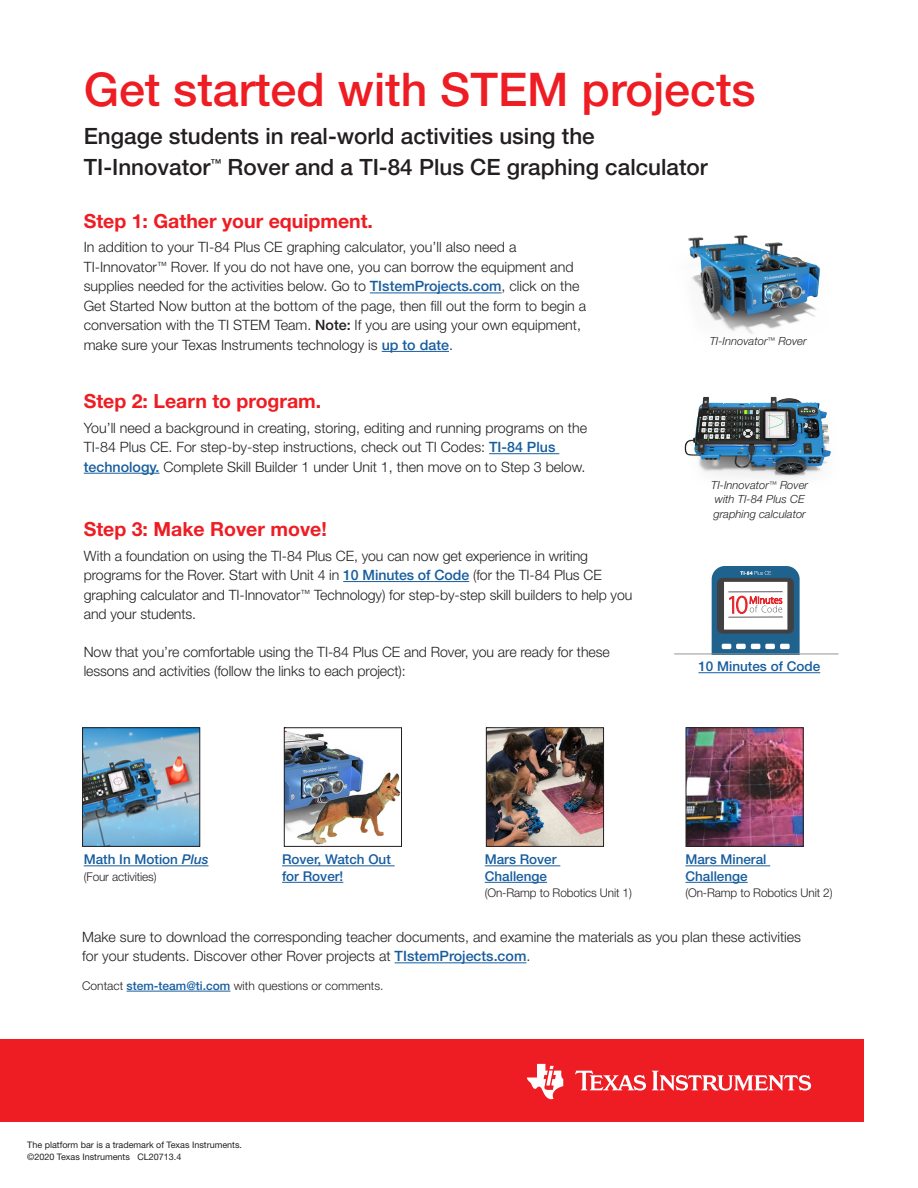
<style>
.page{position:relative;width:918px;height:1188px;background:#fff}
.page>*{position:absolute;margin:0;border:0;box-sizing:border-box;transform-origin:0 0}
.t1{font:500 46.5px "Helvetica Neue LT Std";color:#ee1d23}
.t2{font:500 22.5px/31.5px "Helvetica Neue LT Std";color:#231f20}
.t3{font:700 19.5px "Helvetica Neue LT Std";color:#ee1d23}
.t4{font:300 14.25px/19.5px "Helvetica Neue LT Std";color:#231f20}
.t5{font:500 13.5px/16.5px "Helvetica Neue LT Std";color:#175d9e}
.t6{font:300 12px "Helvetica Neue LT Std";letter-spacing:-.01em;color:#231f20}
.t7{font:italic 300 11.25px/14.2px "Helvetica Neue LT Std";color:#231f20}
.t8{font:9px/12px "Helvetica Neue LT Std";color:#231f20}
.s1{font-weight:500;color:#175d9e}
.s2{font-weight:500}
.s3{font-style:italic}
</style>
<div class="page">
<div style="left:0;top:1040px;width:864px;height:82px;background:#ee1d23"></div>
<svg style="left:575px;top:1071px;width:71px;height:20px"></svg>
<svg style="left:527px;top:1064px;width:36px;height:35px"></svg>
<svg style="left:652px;top:1071px;width:159px;height:20px"></svg>
<hr style="left:370px;top:293px;width:132px;height:1px;background:#175d9e">
<hr style="left:382px;top:351px;width:67px;height:1px;background:#175d9e">
<hr style="left:489px;top:453px;width:70px;height:1px;background:#175d9e">
<hr style="left:84px;top:473px;width:76px;height:1px;background:#175d9e">
<hr style="left:343px;top:581px;width:126px;height:1px;background:#175d9e">
<hr style="left:395px;top:962px;width:131px;height:1px;background:#175d9e">
<hr style="left:127px;top:991px;width:103px;height:1px;background:#175d9e">
<hr style="left:84px;top:866px;width:125px;height:1px;background:#175d9e">
<hr style="left:282px;top:866px;width:113px;height:1px;background:#175d9e">
<hr style="left:282px;top:882px;width:61px;height:1px;background:#175d9e">
<hr style="left:485px;top:866px;width:75px;height:1px;background:#175d9e">
<hr style="left:485px;top:882px;width:62px;height:1px;background:#175d9e">
<hr style="left:685px;top:866px;width:85px;height:1px;background:#175d9e">
<hr style="left:685px;top:882px;width:63px;height:1px;background:#175d9e">
<img style="left:84px;top:729px;width:114px;height:116px">
<div style="left:82px;top:727px;width:118px;height:120px;border:1px solid #231f20"></div>
<img style="left:286px;top:731px;width:114px;height:114px">
<div style="left:284px;top:727px;width:118px;height:120px;border:1px solid #231f20"></div>
<img style="left:488px;top:729px;width:114px;height:116px">
<div style="left:486px;top:727px;width:118px;height:120px;border:1px solid #231f20"></div>
<img style="left:688px;top:729px;width:114px;height:116px">
<div style="left:686px;top:727px;width:118px;height:120px;border:1px solid #231f20"></div>
<img style="left:688px;top:235px;width:132px;height:99px">
<hr style="left:698px;top:672px;width:122px;height:1px;background:#175d9e">
<svg style="left:712px;top:566px;width:88px;height:88px"></svg>
<hr style="left:674px;top:654px;width:165px;height:1px;background:#939598">
<img style="left:684px;top:396px;width:147px;height:83px">
<p class="t1" style="left:84px;top:62px;width:673px">Get started with STEM projects</p>
<p class="t2" style="left:84px;top:120px;width:626px">Engage students in real-world activities using the<br>TI-Innovator<sup>™</sup> Rover and a TI-84 Plus CE graphing calculator</p>
<p class="t3" style="left:84px;top:209px;width:291px">Step 1: Gather your equipment.</p>
<p class="t4" style="left:84px;top:237px;width:504px">In addition to your TI-84 Plus CE graphing calculator, you’ll also need a TI-Innovator<sup>™</sup> Rover. If you do not have one, you can borrow the equipment and supplies needed for the activities below. Go to <span class="s1">TIstemProjects.com</span>, click on the Get Started Now button at the bottom of the page, then fill out the form to begin a conversation with the TI STEM Team. <span class="s2">Note:</span> If you are using your own equipment, make sure your Texas Instruments technology is <span class="s1">up to date</span>.</p>
<p class="t7" style="left:710px;top:333px;width:98px">TI-Innovator<sup>™</sup> Rover</p>
<p class="t3" style="left:84px;top:389px;width:239px">Step 2: Learn to program.</p>
<p class="t4" style="left:84px;top:418px;width:505px">You’ll need a background in creating, storing, editing and running programs on the<br>TI-84 Plus CE. For step-by-step instructions, check out TI Codes: <span class="s1">TI-84 Plus technology.</span> Complete Skill Builder 1 under Unit 1, then move on to Step 3 below.</p>
<p class="t3" style="left:84px;top:517px;width:245px">Step 3: Make Rover move!</p>
<p class="t4" style="left:84px;top:546px;width:550px">With a foundation on using the TI-84 Plus CE, you can now get experience in writing programs for the Rover. Start with Unit 4 in <span class="s1">10 Minutes of Code</span> (for the TI-84 Plus CE graphing calculator and TI-Innovator<sup>™</sup> Technology) for step-by-step skill builders to help you and your students.</p>
<p class="t4" style="left:84px;top:642px;width:528px">Now that you’re comfortable using the TI-84 Plus CE and Rover, you are ready for these lessons and activities (follow the links to each project):</p>
<p class="t7" style="left:711px;top:478px;width:98px">TI-Innovator<sup>™</sup> Rover with TI-84 Plus CE graphing calculator</p>
<p class="t5" style="left:698px;top:658px;width:123px">10 Minutes of Code</p>
<p class="t5" style="left:84px;top:851px;width:126px">Math In Motion <span class="s3">Plus</span></p>
<p class="t6" style="left:84px;top:869px;width:74px">(Four activities)</p>
<p class="t5" style="left:282px;top:851px;width:110px">Rover, Watch Out for Rover!</p>
<p class="t5" style="left:485px;top:851px;width:73px">Mars Rover<br>Challenge</p>
<p class="t6" style="left:485px;top:886px;width:149px">(On-Ramp to Robotics Unit 1)</p>
<p class="t5" style="left:685px;top:851px;width:83px">Mars Mineral<br>Challenge</p>
<p class="t6" style="left:685px;top:886px;width:149px">(On-Ramp to Robotics Unit 2)</p>
<p class="t4" style="left:82px;top:927px;width:721px">Make sure to download the corresponding teacher documents, and examine the materials as you plan these activities for your students. Discover other Rover projects at <span class="s1">TIstemProjects.com</span>.</p>
<p class="t6" style="left:82px;top:978px;width:303px">Contact <span class="s1">stem-team@ti.com</span> with questions or comments.</p>
<p class="t8" style="left:27px;top:1138px;width:216px">The platform bar is a trademark of Texas Instruments. ©2020 Texas Instruments CL20713.4</p>
</div>
